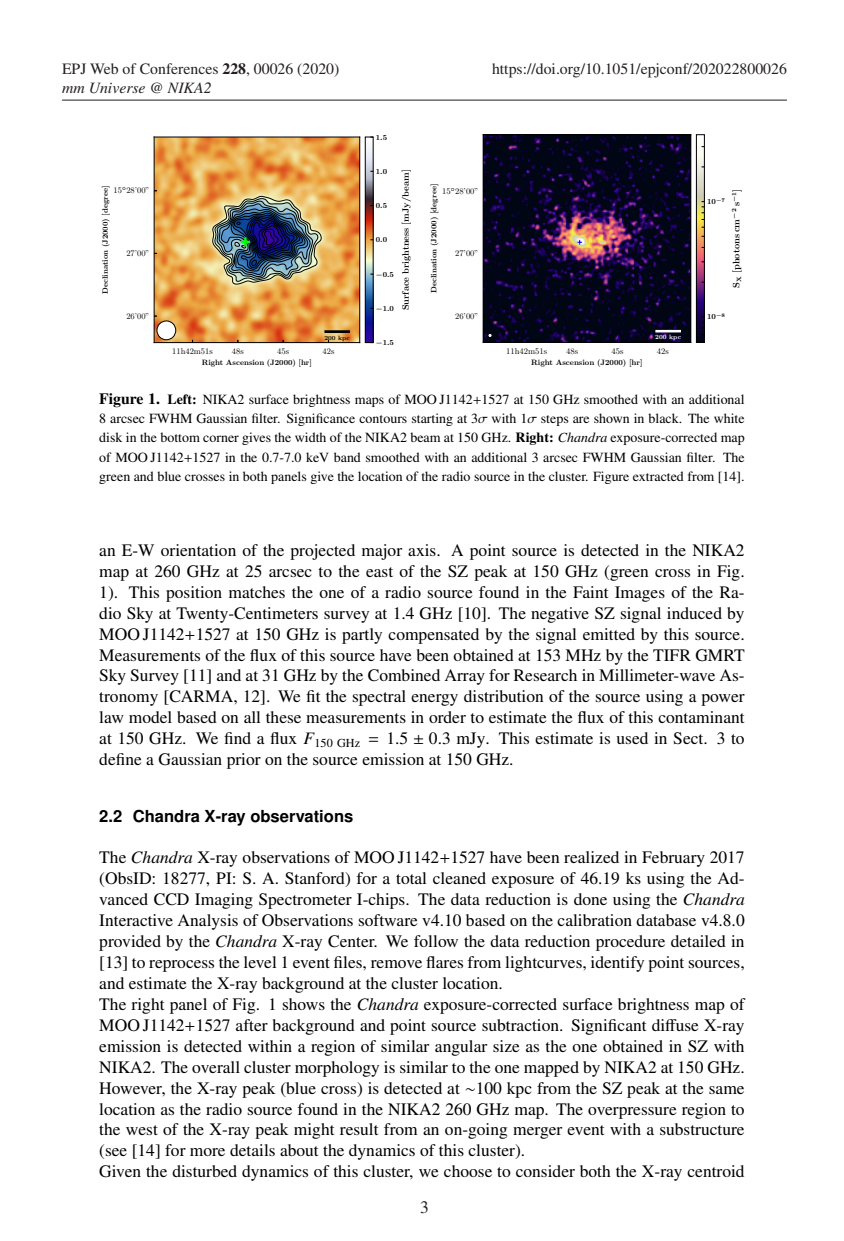
<style>
.page{position:relative;width:844px;height:1241px;background:#fff}
.page>*{position:absolute;margin:0;border:0;box-sizing:border-box;transform-origin:0 0}
.t1{font:17.5px/21px "Nimbus Rom No 9 L";color:#000;text-align:justify}
.Folio{font:17.5px "Times";color:#231f20}
.t2{font:700 16.62px "Nimbus San L";color:#000}
.Running_h_and_folio{font:15.75px "Times";color:#231f20}
.Running_h1{font:italic 15.75px "Times";color:#231f20}
.t3{font:14px/19.2px "Nimbus Rom No 9 L";color:#000;text-align:justify}
.t4{font:9.28px "CMBX12";color:#000}
.t5{font:8.58px "CMR10";color:#000}
.t6{font:8.4px "CMR10";color:#000}
.t7{font:7.7px "CMBX10";color:#000}
.t8{font:6.3px "CMBX8";color:#fff}
.t9{font:6.12px "CMBX8";color:#000}
.s1{font-weight:700}
.s2{font-family:"CMMIB10"}
.s3{font-family:"CMBSY10"}
.s4{font-weight:500;font-size:15.75px}
.s5{font-weight:500}
.s6{font-family:"rtxr"}
.s7{font-family:"rtxmi"}
.s8{font-style:italic}
.s9{font-family:"txsy"}
</style>
<div class="page">
<img style="left:155px;top:138px;width:204px;height:204px">
<div style="left:324px;top:330px;width:26px;height:2px;border:1px solid #000"></div>
<svg style="left:155px;top:316px;width:21px;height:24px"></svg>
<hr style="left:154px;top:342px;width:205px;height:1px;background:#000">
<hr style="left:359px;top:137px;width:1px;height:205px;background:#000">
<hr style="left:154px;top:137px;width:205px;height:1px;background:#000">
<hr style="left:154px;top:137px;width:1px;height:205px;background:#000">
<img style="left:212px;top:195px;width:110px;height:90px">
<svg style="left:364px;top:136px;width:9px;height:207px;background:#827787"></svg>
<img style="left:483px;top:135px;width:207px;height:207px">
<svg style="left:487px;top:332px;width:6px;height:6px"></svg>
<hr style="left:483px;top:342px;width:207px;height:1px;background:#000">
<hr style="left:690px;top:135px;width:1px;height:207px;background:#000">
<hr style="left:483px;top:134px;width:207px;height:1px;background:#000">
<hr style="left:482px;top:135px;width:1px;height:207px;background:#000">
<svg style="left:577px;top:240px;width:5px;height:4px"></svg>
<svg style="left:695px;top:134px;width:9px;height:209px;background:#9c7f81"></svg>
<hr style="left:62px;top:100px;width:724px;height:1px;background:#231f20">
<p class="Running_h_and_folio" style="left:62px;top:59px;width:279px">EPJ Web of Conferences <span class="s1">228</span>, 00026 (2020)</p>
<p class="Running_h_and_folio" style="left:492px;top:59px;width:296px">https://doi.org/10.1051/epjconf/202022800026</p>
<p class="Running_h1" style="left:62px;top:79px;width:151px">mm Universe @ NIKA2</p>
<p class="t7" style="left:376px;top:134px;width:13px">1<span class="s2">.</span>5</p>
<p class="t7" style="left:102px;top:294px;width:110px;rotate:-90deg">Declination (J2000) [degree]</p>
<p class="t6" style="left:114px;top:187px;width:38px">15<sup>◦</sup>28’00”</p>
<p class="t6" style="left:126px;top:250px;width:25px">27’00”</p>
<p class="t6" style="left:126px;top:312px;width:25px">26’00”</p>
<p class="t7" style="left:376px;top:168px;width:13px">1<span class="s2">.</span>0</p>
<p class="t7" style="left:376px;top:202px;width:13px">0<span class="s2">.</span>5</p>
<p class="t7" style="left:376px;top:237px;width:13px">0<span class="s2">.</span>0</p>
<p class="t7" style="left:376px;top:271px;width:20px"><span class="s3">−</span>0<span class="s2">.</span>5</p>
<p class="t7" style="left:376px;top:305px;width:20px"><span class="s3">−</span>1<span class="s2">.</span>0</p>
<p class="t4" style="left:401px;top:310px;width:142px;rotate:-90deg">Surface brightness [mJy<span class="s2">/</span>beam]</p>
<p class="t7" style="left:430px;top:293px;width:111px;rotate:-90deg">Declination (J2000) [degree]</p>
<p class="t5" style="left:442px;top:187px;width:38px">15<sup>◦</sup>28’00”</p>
<p class="t5" style="left:455px;top:250px;width:25px">27’00”</p>
<p class="t5" style="left:455px;top:312px;width:25px">26’00”</p>
<p class="t7" style="left:707px;top:198px;width:19px">10<sup>−</sup><sup>7</sup></p>
<p class="t4" style="left:732px;top:288px;width:101px;rotate:-90deg">S<sub>X</sub> [photons cm<sup>−</sup><sup>2</sup> s<sup>−</sup><sup>1</sup>]</p>
<p class="t7" style="left:707px;top:314px;width:19px">10<sup>−</sup><sup>8</sup></p>
<p class="t9" style="left:324px;top:335px;width:27px">200 kpc</p>
<p class="t7" style="left:376px;top:339px;width:20px"><span class="s3">−</span>1<span class="s2">.</span>5</p>
<p class="t8" style="left:655px;top:334px;width:27px">200 kpc</p>
<p class="t6" style="left:172px;top:347px;width:42px">11h42m51s</p>
<p class="t6" style="left:232px;top:347px;width:13px">48s</p>
<p class="t6" style="left:277px;top:347px;width:13px">45s</p>
<p class="t6" style="left:322px;top:347px;width:13px">42s</p>
<p class="t5" style="left:506px;top:347px;width:42px">11h42m51s</p>
<p class="t5" style="left:566px;top:347px;width:13px">48s</p>
<p class="t5" style="left:611px;top:347px;width:13px">45s</p>
<p class="t5" style="left:656px;top:347px;width:13px">42s</p>
<p class="t7" style="left:202px;top:359px;width:112px">Right Ascension (J2000) [hr]</p>
<p class="t7" style="left:531px;top:359px;width:113px">Right Ascension (J2000) [hr]</p>
<p class="t3" style="left:99px;top:390px;width:646px"><span class="s4">Figure 1.</span> <span class="s5">Left:</span> NIKA2 surface brightness maps of MOO J1142<span class="s6">+</span>1527 at 150 GHz smoothed with an additional 8 arcsec FWHM Gaussian filter. Significance contours starting at 3<span class="s7">σ</span> with 1<span class="s7">σ</span> steps are shown in black. The white disk in the bottom corner gives the width of the NIKA2 beam at 150 GHz. <span class="s5">Right:</span> <span class="s8">Chandra</span> exposure-corrected map of MOO J1142<span class="s6">+</span>1527 in the 0.7-7.0 keV band smoothed with an additional 3 arcsec FWHM Gaussian filter. The green and blue crosses in both panels give the location of the radio source in the cluster. Figure extracted from [14].</p>
<p class="t1" style="left:99px;top:539px;width:646px">an E-W orientation of the projected major axis. A point source is detected in the NIKA2 map at 260 GHz at 25 arcsec to the east of the SZ peak at 150 GHz (green cross in Fig.<br>1). This position matches the one of a radio source found in the Faint Images of the Ra&shy;dio Sky at Twenty-Centimeters survey at 1.4 GHz [10]. The negative SZ signal induced by MOO J1142<span class="s6">+</span>1527 at 150 GHz is partly compensated by the signal emitted by this source.<br>Measurements of the flux of this source have been obtained at 153 MHz by the TIFR GMRT Sky Survey [11] and at 31 GHz by the Combined Array for Research in Millimeter-wave As&shy;tronomy [CARMA, 12]. We fit the spectral energy distribution of the source using a power law model based on all these measurements in order to estimate the flux of this contaminant at 150 GHz. We find a flux <span class="s8">F</span><sub>150</sub> <sub>GHz</sub> <span class="s6">=</span> 1<span class="s7">.</span>5 <span class="s9">±</span> 0<span class="s7">.</span>3 mJy. This estimate is used in Sect. 3 to define a Gaussian prior on the source emission at 150 GHz.</p>
<p class="t2" style="left:99px;top:805px;width:255px">2.2 Chandra X-ray observations</p>
<p class="t1" style="left:99px;top:847px;width:646px;text-align:left">The <span class="s8">Chandra</span> X-ray observations of MOO J1142<span class="s6">+</span>1527 have been realized in February 2017 (ObsID: 18277, PI: S. A. Stanford) for a total cleaned exposure of 46.19 ks using the Ad&shy;vanced CCD Imaging Spectrometer I-chips. The data reduction is done using the <span class="s8">Chandra </span>Interactive Analysis of Observations software v4.10 based on the calibration database v4.8.0 provided by the <span class="s8">Chandra</span> X-ray Center. We follow the data reduction procedure detailed in [13] to reprocess the level 1 event files, remove flares from lightcurves, identify point sources, and estimate the X-ray background at the cluster location.<br>The right panel of Fig. 1 shows the <span class="s8">Chandra</span> exposure-corrected surface brightness map of MOO J1142<span class="s6">+</span>1527 after background and point source subtraction. Significant di<span class="s6">ff</span>use X-ray emission is detected within a region of similar angular size as the one obtained in SZ with NIKA2. The overall cluster morphology is similar to the one mapped by NIKA2 at 150 GHz.<br>However, the X-ray peak (blue cross) is detected at <span class="s9">∼</span>100 kpc from the SZ peak at the same location as the radio source found in the NIKA2 260 GHz map. The overpressure region to the west of the X-ray peak might result from an on-going merger event with a substructure (see [14] for more details about the dynamics of this cluster).<br>Given the disturbed dynamics of this cluster, we choose to consider both the X-ray centroid</p>
<p class="Folio" style="left:420px;top:1196px;width:10px">3</p>
</div>
